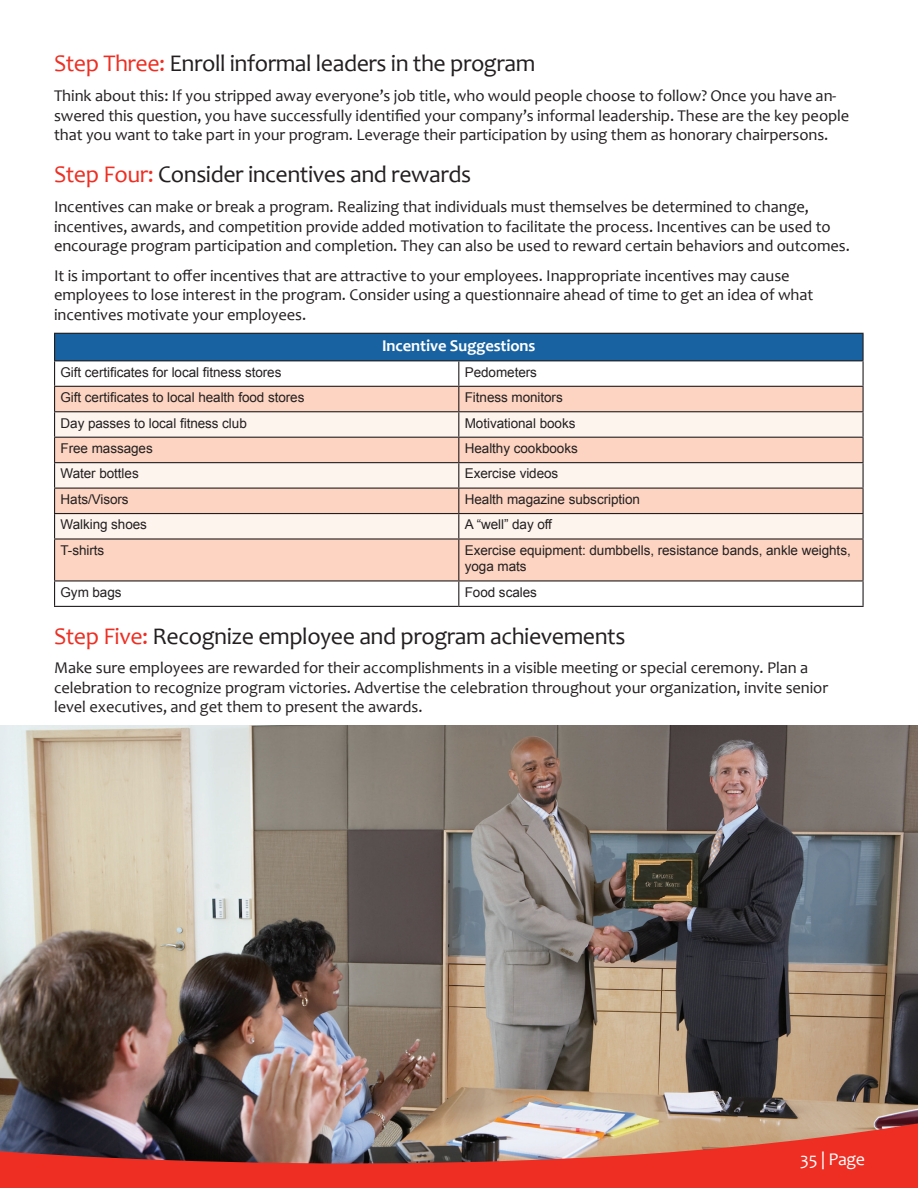
<style>
.page{position:relative;width:918px;height:1188px;background:#fff}
.page>*{position:absolute;margin:0;border:0;box-sizing:border-box;transform-origin:0 0}
.t1{font:24px "Candara";letter-spacing:-.02em;color:#231f20}
.t2{font:18px "Candara";letter-spacing:-.02em;color:#fff}
.t3{font:16.5px/19.5px "Candara";letter-spacing:-.005em;color:#231f20}
.t4{font:700 16.5px "Candara";letter-spacing:-.005em;color:#fff}
.t5{font:13.5px/16.5px "Arial";letter-spacing:-.005em;color:#231f20}
.s1{color:#ee2e22}
</style>
<div class="page">
<img style="left:0;top:726px;width:918px;height:393px">
<img style="left:0;top:1119px;width:918px;height:69px">
<div style="left:55px;top:333px;width:808px;height:28px;background:#1862a1"></div>
<div style="left:55px;top:387px;width:807px;height:193px;background:#fcd4c1"></div>
<svg style="left:55px;top:412px;width:807px;height:126px;background:#f9e4d9"></svg>
<hr style="left:54px;top:333px;width:405px;height:1px;background:#231f20">
<hr style="left:459px;top:333px;width:405px;height:1px;background:#231f20">
<hr style="left:862px;top:334px;width:2px;height:26px;background:#231f20">
<hr style="left:54px;top:360px;width:405px;height:1px;background:#231f20">
<hr style="left:459px;top:360px;width:405px;height:1px;background:#231f20">
<hr style="left:862px;top:361px;width:2px;height:25px;background:#231f20">
<hr style="left:54px;top:386px;width:405px;height:1px;background:#231f20">
<hr style="left:459px;top:386px;width:405px;height:1px;background:#231f20">
<hr style="left:862px;top:387px;width:2px;height:24px;background:#231f20">
<hr style="left:54px;top:411px;width:405px;height:1px;background:#231f20">
<hr style="left:459px;top:411px;width:405px;height:1px;background:#231f20">
<hr style="left:862px;top:412px;width:2px;height:25px;background:#231f20">
<hr style="left:54px;top:437px;width:405px;height:1px;background:#231f20">
<hr style="left:459px;top:437px;width:405px;height:1px;background:#231f20">
<hr style="left:862px;top:438px;width:2px;height:24px;background:#231f20">
<hr style="left:54px;top:462px;width:405px;height:1px;background:#231f20">
<hr style="left:459px;top:462px;width:405px;height:1px;background:#231f20">
<hr style="left:862px;top:463px;width:2px;height:25px;background:#231f20">
<hr style="left:54px;top:488px;width:405px;height:1px;background:#231f20">
<hr style="left:459px;top:488px;width:405px;height:1px;background:#231f20">
<hr style="left:862px;top:489px;width:2px;height:24px;background:#231f20">
<hr style="left:54px;top:513px;width:405px;height:1px;background:#231f20">
<svg style="left:54px;top:334px;width:1px;height:204px"></svg>
<hr style="left:459px;top:513px;width:405px;height:1px;background:#231f20">
<svg style="left:458px;top:361px;width:1px;height:177px"></svg>
<hr style="left:862px;top:514px;width:2px;height:24px;background:#231f20">
<hr style="left:54px;top:538px;width:405px;height:2px;background:#231f20">
<hr style="left:54px;top:540px;width:1px;height:40px;background:#231f20">
<hr style="left:459px;top:538px;width:405px;height:2px;background:#231f20">
<hr style="left:458px;top:540px;width:1px;height:40px;background:#231f20">
<hr style="left:862px;top:540px;width:2px;height:40px;background:#231f20">
<hr style="left:54px;top:580px;width:405px;height:2px;background:#231f20">
<svg style="left:54px;top:582px;width:1px;height:24px"></svg>
<hr style="left:459px;top:580px;width:405px;height:2px;background:#231f20">
<svg style="left:458px;top:582px;width:1px;height:24px"></svg>
<hr style="left:862px;top:582px;width:2px;height:24px;background:#231f20">
<hr style="left:54px;top:606px;width:405px;height:1px;background:#231f20">
<hr style="left:459px;top:606px;width:405px;height:1px;background:#231f20">
<h1 class="t1" style="left:54px;top:49px;width:483px"><span class="s1">Step Three:</span> Enroll informal leaders in the program</h1>
<p class="t3" style="left:54px;top:86px;width:797px">Think about this: If you stripped away everyone’s job title, who would people choose to follow? Once you have an&shy;swered this question, you have successfully identified your company’s informal leadership. These are the key people that you want to take part in your program. Leverage their participation by using them as honorary chairpersons.</p>
<h1 class="t1" style="left:54px;top:160px;width:419px"><span class="s1">Step Four:</span> Consider incentives and rewards</h1>
<p class="t3" style="left:54px;top:197px;width:795px">Incentives can make or break a program. Realizing that individuals must themselves be determined to change, incentives, awards, and competition provide added motivation to facilitate the process. Incentives can be used to encourage program participation and completion. They can also be used to reward certain behaviors and outcomes.</p>
<p class="t3" style="left:54px;top:266px;width:761px">It is important to offer incentives that are attractive to your employees. Inappropriate incentives may cause employees to lose interest in the program. Consider using a questionnaire ahead of time to get an idea of what incentives motivate your employees.</p>
<p class="t4" style="left:382px;top:336px;width:155px">Incentive Suggestions</p>
<p class="t5" style="left:61px;top:364px;width:222px">Gift certificates for local fitness stores</p>
<p class="t5" style="left:465px;top:364px;width:74px">Pedometers</p>
<p class="t5" style="left:61px;top:389px;width:245px">Gift certificates to local health food stores</p>
<p class="t5" style="left:465px;top:389px;width:100px">Fitness monitors</p>
<p class="t5" style="left:61px;top:415px;width:188px">Day passes to local fitness club</p>
<p class="t5" style="left:465px;top:415px;width:112px">Motivational books</p>
<p class="t5" style="left:61px;top:440px;width:94px">Free massages</p>
<p class="t5" style="left:465px;top:440px;width:114px">Healthy cookbooks</p>
<p class="t5" style="left:61px;top:466px;width:80px">Water bottles</p>
<p class="t5" style="left:465px;top:466px;width:95px">Exercise videos</p>
<p class="t5" style="left:61px;top:491px;width:70px">Hats/Visors</p>
<p class="t5" style="left:465px;top:491px;width:177px">Health magazine subscription</p>
<p class="t5" style="left:61px;top:517px;width:88px">Walking shoes</p>
<p class="t5" style="left:465px;top:517px;width:89px">A “well” day off</p>
<p class="t5" style="left:61px;top:542px;width:45px">T-shirts</p>
<p class="t5" style="left:465px;top:542px;width:387px">Exercise equipment: dumbbells, resistance bands, ankle weights, yoga mats</p>
<p class="t5" style="left:61px;top:584px;width:63px">Gym bags</p>
<p class="t5" style="left:465px;top:584px;width:74px">Food scales</p>
<h1 class="t1" style="left:54px;top:621px;width:573px"><span class="s1">Step Five:</span> Recognize employee and program achievements</h1>
<p class="t3" style="left:54px;top:658px;width:776px">Make sure employees are rewarded for their accomplishments in a visible meeting or special ceremony. Plan a celebration to recognize program victories. Advertise the celebration throughout your organization, invite senior level executives, and get them to present the awards.</p>
<p class="t2" style="left:800px;top:1148px;width:66px">35 | Page</p>
</div>
